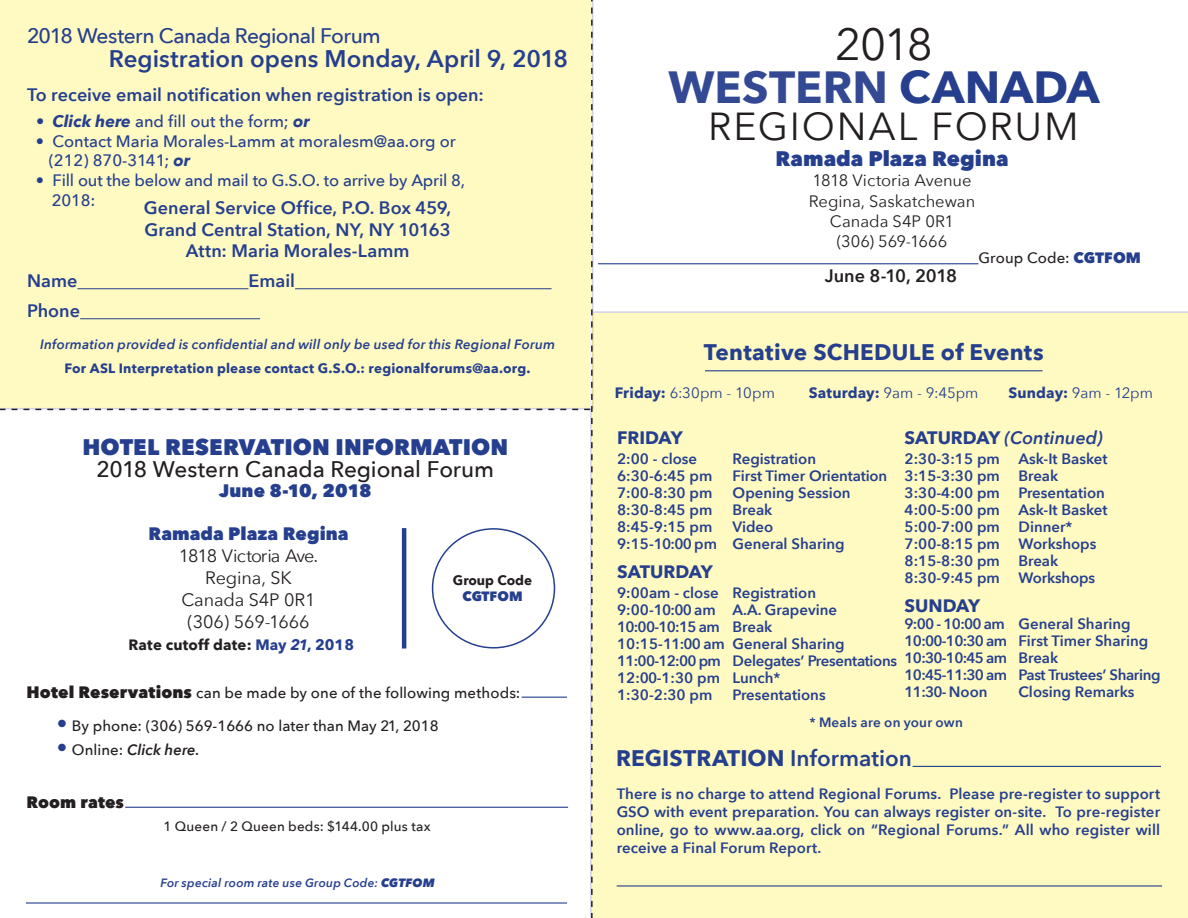
<style>
.page{position:relative;width:1188px;height:918px;background:#fff}
.page>*{position:absolute;margin:0;border:0;box-sizing:border-box;transform-origin:0 0}
.t1{font:700 45px "Avenir Next";letter-spacing:.005em;color:#344994}
.t2{font:45px "Avenir Next";color:#231f20}
.t3{font:39px "Avenir Next";letter-spacing:.045em;color:#231f20}
.t4{font:600 24px "Avenir Next";color:#253f8e}
.t5{font:700 22.5px "Avenir Next";letter-spacing:.01em;color:#253f8e}
.t6{font:500 22.5px "Avenir Next";letter-spacing:-.005em;color:#231f20}
.t7{font:800 22.5px "Avenir Next";color:#253f8e}
.t8{font:500 21px "Avenir Next";letter-spacing:-.03em;color:#253f8e}
.t9{font:800 21px "Avenir Next";letter-spacing:.005em;color:#253f8e}
.t10{font:600 18px/21.6px "Avenir Next";color:#253f8e;text-align:center}
.t11{font:18px/21.8px "Avenir Next";letter-spacing:-.01em;color:#231f20;text-align:center}
.t12{font:700 18px "Avenir Next";color:#253f8e}
.t13{font:italic 600 18px "Avenir Next";color:#253f8e}
.t14{font:800 18px "Avenir Next";color:#253f8e}
.t15{font:600 18px "Avenir Next";letter-spacing:-.01em;color:#231f20}
.t16{font:500 16.5px/19.5px "Avenir Next";color:#253f8e}
.t17{font:16.5px "Avenir Next";color:#231f20}
.t18{font:800 16.5px "Avenir Next";letter-spacing:.005em;color:#231f20}
.t19{font:600 15px/18px "Avenir Next";color:#253f8e;text-align:justify}
.t20{font:500 15px "Avenir Next";letter-spacing:.005em;color:#231f20}
.t21{font:15px "Avenir Next";color:#253f8e}
.t22{font:600 15px "Avenir Next";letter-spacing:-.05em;color:#253f8e}
.t23{font:600 15px "Avenir Next";letter-spacing:-.02em;color:#253f8e}
.t24{font:600 15px "Avenir Next";letter-spacing:-.025em;color:#253f8e}
.t25{font:700 15px "Avenir Next";letter-spacing:.01em;color:#231f20}
.t26{font:italic 600 15px "Avenir Next";letter-spacing:.005em;color:#231f20}
.t27{font:italic 600 13.5px "Avenir Next";letter-spacing:.01em;color:#253f8e}
.t28{font:700 13.5px "Avenir Next";letter-spacing:.015em;color:#253f8e}
.t29{font:500 13.5px "Avenir Next";letter-spacing:.015em;color:#231f20}
.t30{font:600 13.5px "Avenir Next";letter-spacing:.015em;color:#253f8e}
.t31{font:700 13.5px "Avenir Next";color:#231f20}
.t32{font:800 13.5px "Avenir Next";color:#253f8e}
.t33{font:italic 600 12px "Avenir Next";letter-spacing:.02em;color:#253f8e}
.s1{font-weight:700;font-style:italic}
.s2{font-weight:800;color:#253f8e}
.s3{color:#253f8e}
.s4{font-style:italic;color:#253f8e}
.s5{font-weight:800;font-size:16.5px}
.s6{font-family:"Kabel";font-weight:400;font-size:21px;color:#253f8e}
.s7{font-family:"Kabel";font-weight:400;font-style:normal;font-size:21px;color:#253f8e}
.s8{font-weight:500;font-style:normal}
.s9{font-weight:800}
.s10{font-weight:700}
.s11{font-weight:700;font-style:normal}
.s12{font-weight:600}
</style>
<div class="page">
<div style="left:593px;top:311px;width:595px;height:607px;background:#fffac1"></div>
<hr style="left:913px;top:766px;width:248px;height:1px;background:#253f8e">
<svg style="left:0;top:0;width:593px;height:918px"></svg>
<hr style="left:617px;top:885px;width:545px;height:2px;background:#253f8e">
<hr style="left:705px;top:370px;width:337px;height:1px;background:#253f8e">
<hr style="left:77px;top:288px;width:171px;height:1px;background:#253f8e">
<hr style="left:295px;top:288px;width:257px;height:1px;background:#253f8e">
<hr style="left:80px;top:318px;width:180px;height:1px;background:#253f8e">
<hr style="left:598px;top:263px;width:380px;height:1px;background:#253f8e">
<hr style="left:26px;top:902px;width:541px;height:2px;background:#253f8e">
<hr style="left:125px;top:807px;width:443px;height:1px;background:#253f8e">
<hr style="left:522px;top:697px;width:45px;height:1px;background:#253f8e">
<p class="t8" style="left:27px;top:17px;width:355px">2018 Western Canada Regional Forum</p>
<p class="t4" style="left:109px;top:38px;width:461px">Registration opens Monday, April 9, 2018</p>
<p class="t10" style="left:27px;top:84px;width:458px">To receive email notification when registration is open:</p>
<p class="t16" style="left:36px;top:111px;width:275px">• <span class="s1">Click here</span> and fill out the form; <span class="s1">or</span></p>
<p class="t16" style="left:49px;top:131px;width:409px;text-indent:-13px">• Contact Maria Morales-Lamm at moralesm@aa.org or (212) 870-3141; <span class="s1">or</span></p>
<p class="t16" style="left:52px;top:170px;width:415px;text-indent:-16px">• Fill out the below and mail to G.S.O. to arrive by April 8,<br>2018:</p>
<p class="t10" style="left:144px;top:197px;width:309px">General Service Office, P.O. Box 459,<br>Grand Central Station, NY, NY 10163<br>Attn: Maria Morales-Lamm</p>
<p class="t10" style="left:27px;top:270px;width:52px">Name</p>
<p class="t10" style="left:248px;top:270px;width:48px">Email</p>
<p class="t10" style="left:27px;top:300px;width:55px">Phone</p>
<p class="t27" style="left:40px;top:333px;width:517px">Information provided is confidential and will only be used for this Regional Forum</p>
<p class="t28" style="left:64px;top:356px;width:468px">For ASL Interpretation please contact G.S.O.: regionalforums@aa.org.</p>
<p class="t7" style="left:82px;top:433px;width:427px">HOTEL RESERVATION INFORMATION</p>
<p class="t6" style="left:97px;top:450px;width:399px">2018 Western Canada Regional Forum</p>
<p class="t14" style="left:219px;top:479px;width:154px">June 8-10, 2018</p>
<p class="t11" style="left:148px;top:523px;width:202px"><span class="s2">Ramada Plaza Regina<br></span>1818 Victoria Ave.<br>Regina, SK<br>Canada S4P 0R1<br>(306) 569-1666</p>
<p class="t25" style="left:128px;top:632px;width:227px">Rate cutoff date: <span class="s3">May</span> <span class="s4">21</span><span class="s3">, 2018</span></p>
<p class="t31" style="left:453px;top:569px;width:81px">Group Code</p>
<p class="t32" style="left:463px;top:588px;width:62px">CGTFOM</p>
<p class="t20" style="left:27px;top:680px;width:495px"><span class="s5">Hotel Reservations</span> can be made by one of the following methods:</p>
<p class="t20" style="left:57px;top:713px;width:383px"><span class="s6">•</span> By phone: (306) 569-1666 no later than May 21, 2018</p>
<p class="t26" style="left:57px;top:737px;width:144px"><span class="s7">•</span> <span class="s8">Online:</span> Click here.</p>
<p class="t18" style="left:27px;top:792px;width:99px">Room rates</p>
<p class="t29" style="left:164px;top:814px;width:269px">1 Queen / 2 Queen beds: $144.00 plus tax</p>
<p class="t33" style="left:160px;top:872px;width:276px">For special room rate use Group Code: <span class="s9">CGTFOM</span></p>
<p class="t2" style="left:835px;top:6px;width:99px">2018</p>
<p class="t1" style="left:668px;top:48px;width:433px">WESTERN <span class="s3">CANADA</span></p>
<p class="t3" style="left:708px;top:93px;width:372px">REGIONAL FORUM</p>
<p class="t9" style="left:776px;top:146px;width:234px">Ramada Plaza Regina</p>
<p class="t17" style="left:813px;top:167px;width:161px">1818 Victoria Avenue</p>
<p class="t17" style="left:809px;top:187px;width:168px">Regina, Saskatchewan</p>
<p class="t17" style="left:830px;top:207px;width:126px">Canada S4P 0R1</p>
<p class="t17" style="left:837px;top:227px;width:112px">(306) 569-1666</p>
<p class="t15" style="left:825px;top:261px;width:134px">June 8-10, 2018</p>
<p class="t20" style="left:978px;top:245px;width:164px">Group Code: <span class="s2">CGTFOM</span></p>
<p class="t5" style="left:704px;top:333px;width:341px">Tentative SCHEDULE of Events</p>
<p class="t21" style="left:615px;top:381px;width:162px"><span class="s10">Friday:</span> 6:30pm - 10pm</p>
<p class="t21" style="left:809px;top:381px;width:171px"><span class="s10">Saturday:</span> 9am - 9:45pm</p>
<p class="t21" style="left:1009px;top:381px;width:146px"><span class="s10">Sunday:</span> 9am - 12pm</p>
<p class="t12" style="left:617px;top:422px;width:67px">FRIDAY</p>
<p class="t19" style="left:617px;top:450px;width:82px">2:00 - close</p>
<p class="t19" style="left:733px;top:450px;width:85px">Registration</p>
<p class="t19" style="left:617px;top:467px;width:97px">6:30-6:45 pm</p>
<p class="t19" style="left:733px;top:467px;width:156px">First Timer Orientation</p>
<p class="t19" style="left:617px;top:484px;width:97px">7:00-8:30 pm</p>
<p class="t19" style="left:733px;top:484px;width:119px">Opening Session</p>
<p class="t19" style="left:617px;top:501px;width:97px">8:30-8:45 pm</p>
<p class="t19" style="left:733px;top:501px;width:41px">Break</p>
<p class="t19" style="left:617px;top:518px;width:97px">8:45-9:15 pm</p>
<p class="t19" style="left:733px;top:518px;width:42px">Video</p>
<p class="t19" style="left:617px;top:535px;width:229px">9:15-10:00 pm General Sharing</p>
<p class="t12" style="left:617px;top:556px;width:97px">SATURDAY</p>
<p class="t19" style="left:617px;top:583px;width:200px">9:00am - close Registration</p>
<p class="t19" style="left:617px;top:600px;width:222px">9:00-10:00 am A.A. Grapevine</p>
<p class="t22" style="left:617px;top:614px;width:157px">10:00-10:15 am Break</p>
<p class="t19" style="left:617px;top:635px;width:229px">10:15-11:00 am General Sharing</p>
<p class="t23" style="left:617px;top:648px;width:282px">11:00-12:00 pm Delegates’ Presentations</p>
<p class="t19" style="left:617px;top:669px;width:165px">12:00-1:30 pm Lunch*</p>
<p class="t19" style="left:617px;top:686px;width:97px">1:30-2:30 pm</p>
<p class="t19" style="left:733px;top:686px;width:95px">Presentations</p>
<p class="t13" style="left:905px;top:422px;width:200px"><span class="s11">SATURDAY</span> (Continued)</p>
<p class="t19" style="left:905px;top:450px;width:205px">2:30-3:15 pm Ask-It Basket</p>
<p class="t19" style="left:905px;top:467px;width:155px">3:15-3:30 pm Break</p>
<p class="t19" style="left:905px;top:484px;width:202px">3:30-4:00 pm Presentation</p>
<p class="t19" style="left:905px;top:501px;width:205px">4:00-5:00 pm Ask-It Basket</p>
<p class="t19" style="left:905px;top:518px;width:169px">5:00-7:00 pm Dinner*</p>
<p class="t19" style="left:905px;top:535px;width:193px">7:00-8:15 pm Workshops</p>
<p class="t19" style="left:905px;top:552px;width:155px">8:15-8:30 pm Break</p>
<p class="t19" style="left:905px;top:569px;width:192px">8:30-9:45 pm Workshops</p>
<p class="t12" style="left:905px;top:590px;width:77px">SUNDAY</p>
<p class="t19" style="left:905px;top:614px;width:228px">9:00 - 10:00 am General Sharing</p>
<p class="t19" style="left:905px;top:631px;width:245px">10:00-10:30 am First Timer Sharing</p>
<p class="t22" style="left:905px;top:645px;width:155px">10:30-10:45 am Break</p>
<p class="t24" style="left:905px;top:662px;width:257px">10:45-11:30 am Past Trustees’ Sharing</p>
<p class="t19" style="left:905px;top:682px;width:85px">11:30- Noon</p>
<p class="t19" style="left:1019px;top:682px;width:117px">Closing Remarks</p>
<p class="t30" style="left:809px;top:711px;width:155px">* Meals are on your own</p>
<p class="t5" style="left:616px;top:738px;width:297px">REGISTRATION <span class="s12">Information</span></p>
<p class="t19" style="left:617px;top:784px;width:545px">There is no charge to attend Regional Forums. Please pre-register to support GSO with event preparation. You can always register on-site. To pre-register online, go to www.aa.org, click on “Regional Forums.” All who register will receive a Final Forum Report.</p>
</div>
